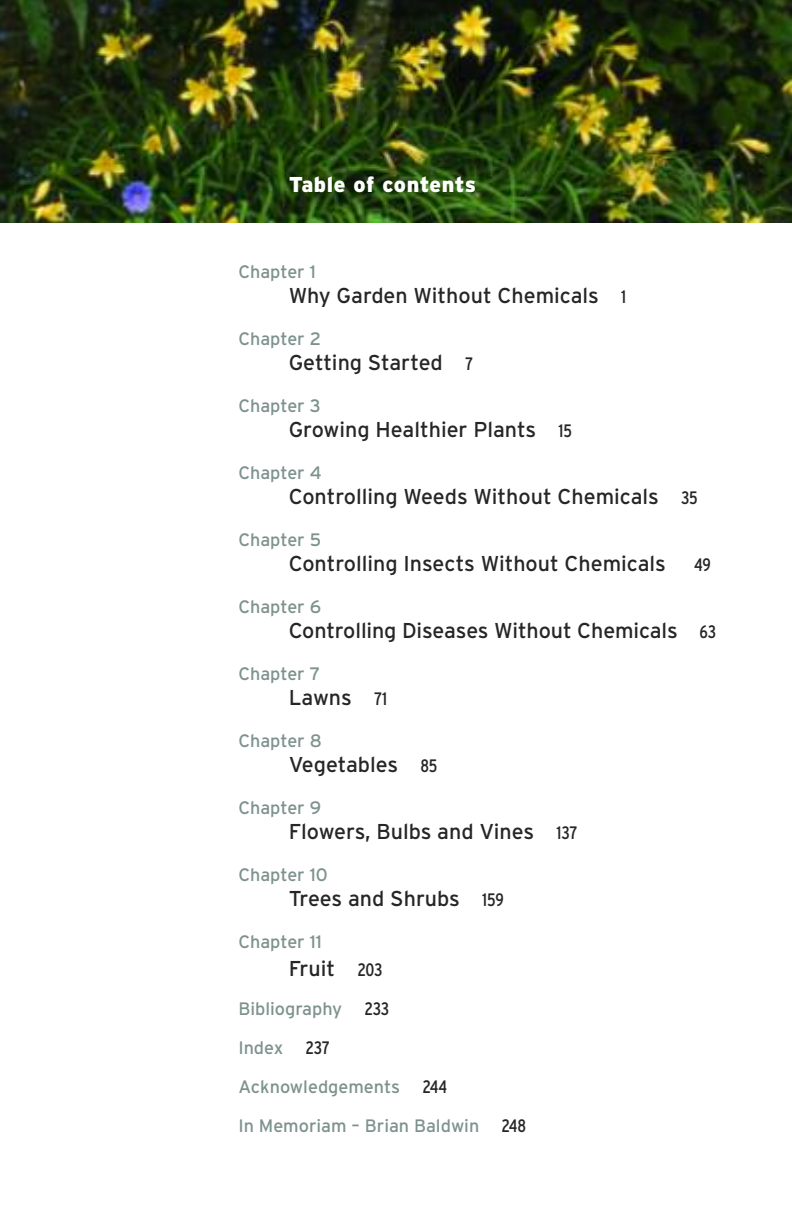
<style>
.page{position:relative;width:792px;height:1224px;background:#fff}
.page>*{position:absolute;margin:0;border:0;box-sizing:border-box;transform-origin:0 0}
.t1{font:21.6px "Interstate";color:#272627}
.t2{font:900 21.6px "Interstate";letter-spacing:.02em;color:#fff}
.t3{font:18px/39px "Interstate";color:#7d928e}
.t4{font:condensed 18px "Interstate";color:#272627}
.s1{font-stretch:condensed;font-size:18px}
.s2{font-stretch:condensed;color:#272627}
</style>
<div class="page">
<img style="left:1px;top:0;width:791px;height:222px">
<hr style="left:0;top:0;width:1px;height:1224px;background:#e2e9e1">
<p class="t2" style="left:289px;top:172px;width:189px">Table of contents</p>
<p class="t3" style="left:238px;top:252px;width:79px">Chapter 1</p>
<p class="t1" style="left:289px;top:283px;width:339px">Why Garden Without Chemicals <span class="s1">1</span></p>
<p class="t3" style="left:238px;top:319px;width:84px">Chapter 2</p>
<p class="t1" style="left:289px;top:350px;width:186px">Getting Started <span class="s1">7</span></p>
<p class="t3" style="left:238px;top:386px;width:84px">Chapter 3</p>
<p class="t1" style="left:289px;top:417px;width:285px">Growing Healthier Plants <span class="s1">15</span></p>
<p class="t3" style="left:238px;top:453px;width:85px">Chapter 4</p>
<p class="t1" style="left:289px;top:484px;width:411px">Controlling Weeds Without Chemicals <span class="s1">35</span></p>
<p class="t3" style="left:238px;top:520px;width:84px">Chapter 5</p>
<p class="t1" style="left:289px;top:551px;width:379px">Controlling Insects Without Chemicals</p>
<p class="t4" style="left:694px;top:554px;width:18px">49</p>
<p class="t3" style="left:238px;top:587px;width:84px">Chapter 6</p>
<p class="t1" style="left:289px;top:618px;width:429px">Controlling Diseases Without Chemicals <span class="s1">63</span></p>
<p class="t3" style="left:238px;top:654px;width:84px">Chapter 7</p>
<p class="t1" style="left:289px;top:685px;width:100px">Lawns <span class="s1">71</span></p>
<p class="t3" style="left:238px;top:721px;width:85px">Chapter 8</p>
<p class="t1" style="left:289px;top:752px;width:150px">Vegetables <span class="s1">85</span></p>
<p class="t3" style="left:238px;top:788px;width:84px">Chapter 9</p>
<p class="t1" style="left:289px;top:819px;width:290px">Flowers, Bulbs and Vines <span class="s1">137</span></p>
<p class="t3" style="left:238px;top:855px;width:91px">Chapter 10</p>
<p class="t1" style="left:289px;top:886px;width:217px">Trees and Shrubs <span class="s1">159</span></p>
<p class="t3" style="left:238px;top:922px;width:85px">Chapter 11</p>
<p class="t1" style="left:289px;top:956px;width:95px">Fruit <span class="s1">203</span></p>
<p class="t3" style="left:238px;top:989px;width:289px">Bibliography <span class="s2">233<br></span>Index <span class="s2">237<br></span>Acknowledgements <span class="s2">244<br></span>In Memoriam – Brian Baldwin <span class="s2">248</span></p>
</div>
